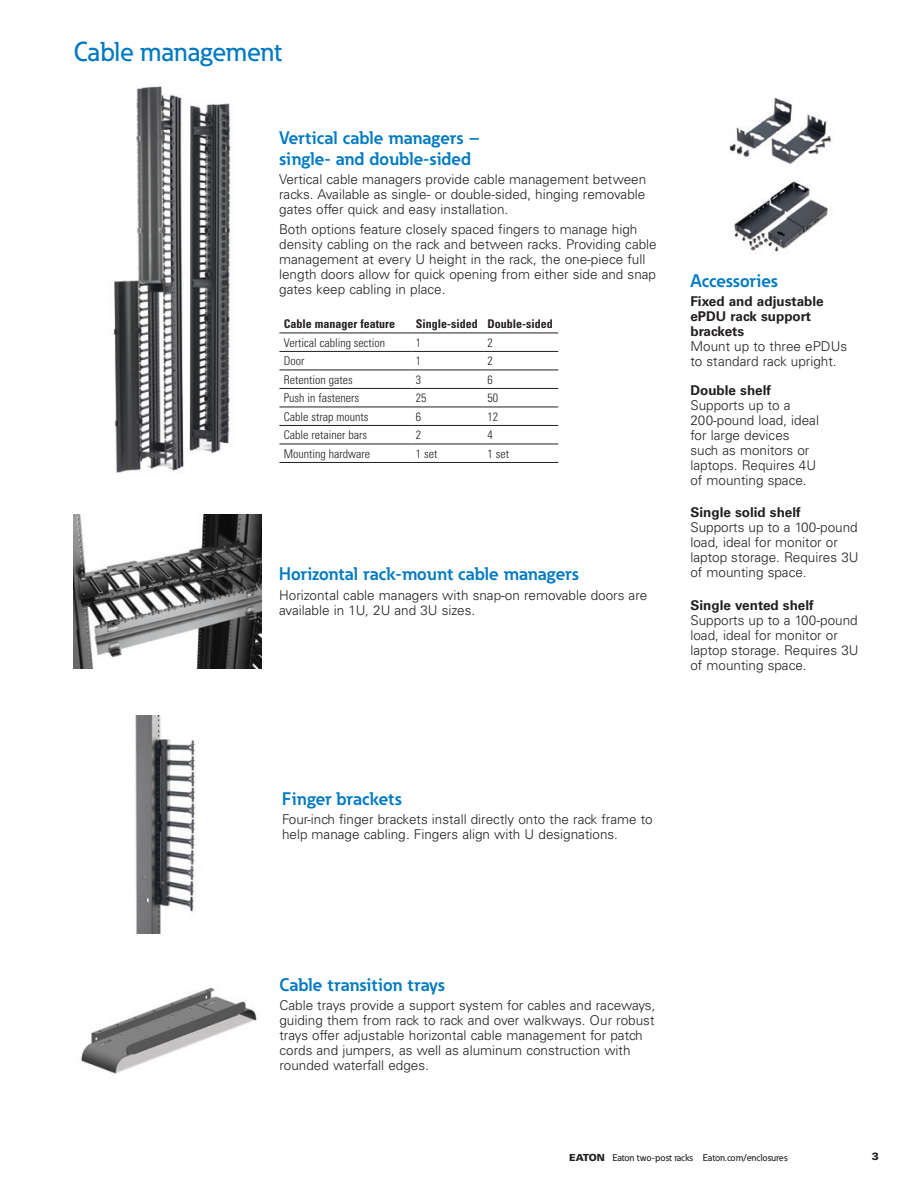
<style>
.page{position:relative;width:918px;height:1188px;background:#fff}
.page>*{position:absolute;margin:0;border:0;box-sizing:border-box;transform-origin:0 0}
.t1{font:500 27px "Eaton";color:#0079c2}
.t2{font:700 18px/21px "Eaton";color:#007ac2}
.t3{font:300 13.5px/15px "Univers LT Std";color:#231f20}
.t4{font:700 13.5px/15px "Univers LT Std";color:#231f20}
.t5{font:300 condensed 12px "Univers";color:#231f20}
.t6{font:700 condensed 12px "Univers LT Std";color:#231f20}
.t7{font:900 10.5px "Univers LT Std";color:#231f20}
.t8{font:500 9.75px "Eaton";color:#231f20}
.s1{font-family:"Univers LT Std";font-weight:900}
</style>
<div class="page">
<hr style="left:279px;top:333px;width:132px;height:1px;background:#231f20">
<hr style="left:411px;top:333px;width:72px;height:1px;background:#231f20">
<hr style="left:483px;top:333px;width:75px;height:1px;background:#231f20">
<hr style="left:279px;top:351px;width:132px;height:1px;background:#231f20">
<hr style="left:411px;top:351px;width:72px;height:1px;background:#231f20">
<hr style="left:483px;top:351px;width:75px;height:1px;background:#231f20">
<hr style="left:279px;top:370px;width:132px;height:1px;background:#231f20">
<hr style="left:411px;top:370px;width:72px;height:1px;background:#231f20">
<hr style="left:483px;top:370px;width:75px;height:1px;background:#231f20">
<hr style="left:279px;top:388px;width:132px;height:1px;background:#231f20">
<hr style="left:411px;top:388px;width:72px;height:1px;background:#231f20">
<hr style="left:483px;top:388px;width:75px;height:1px;background:#231f20">
<hr style="left:279px;top:407px;width:132px;height:1px;background:#231f20">
<hr style="left:411px;top:407px;width:72px;height:1px;background:#231f20">
<hr style="left:483px;top:407px;width:75px;height:1px;background:#231f20">
<hr style="left:279px;top:425px;width:132px;height:1px;background:#231f20">
<hr style="left:411px;top:425px;width:72px;height:1px;background:#231f20">
<hr style="left:483px;top:425px;width:75px;height:1px;background:#231f20">
<hr style="left:279px;top:444px;width:132px;height:1px;background:#231f20">
<hr style="left:411px;top:444px;width:72px;height:1px;background:#231f20">
<hr style="left:483px;top:444px;width:75px;height:1px;background:#231f20">
<hr style="left:279px;top:462px;width:132px;height:1px;background:#231f20">
<hr style="left:411px;top:462px;width:72px;height:1px;background:#231f20">
<hr style="left:483px;top:462px;width:75px;height:1px;background:#231f20">
<img style="left:113px;top:86px;width:119px;height:387px">
<img style="left:74px;top:514px;width:187px;height:154px">
<img style="left:135px;top:715px;width:68px;height:218px">
<img style="left:81px;top:987px;width:176px;height:87px">
<img style="left:734px;top:181px;width:94px;height:71px">
<img style="left:729px;top:98px;width:102px;height:66px">
<h1 class="t1" style="left:74px;top:35px;width:209px">Cable management</h1>
<h2 class="t2" style="left:279px;top:127px;width:202px">Vertical cable managers – single- and double-sided</h2>
<p class="t3" style="left:279px;top:172px;width:369px;text-align:justify">Vertical cable managers provide cable management between racks. Available as single- or double-sided, hinging removable gates offer quick and easy installation.</p>
<p class="t3" style="left:279px;top:221px;width:379px">Both options feature closely spaced fingers to manage high density cabling on the rack and between racks. Providing cable management at every U height in the rack, the one-piece full length doors allow for quick opening from either side and snap gates keep cabling in place.</p>
<p class="t6" style="left:284px;top:317px;width:113px">Cable manager feature</p>
<p class="t6" style="left:416px;top:317px;width:139px">Single-sided Double-sided</p>
<p class="t5" style="left:284px;top:335px;width:103px">Vertical cabling section</p>
<p class="t5" style="left:416px;top:335px;width:7px">1</p>
<p class="t5" style="left:488px;top:335px;width:7px">2</p>
<p class="t5" style="left:284px;top:354px;width:22px">Door</p>
<p class="t5" style="left:416px;top:354px;width:7px">1</p>
<p class="t5" style="left:488px;top:354px;width:7px">2</p>
<p class="t5" style="left:284px;top:373px;width:70px">Retention gates</p>
<p class="t5" style="left:416px;top:373px;width:7px">3</p>
<p class="t5" style="left:488px;top:373px;width:7px">6</p>
<p class="t5" style="left:284px;top:391px;width:77px">Push in fasteners</p>
<p class="t5" style="left:416px;top:391px;width:12px">25</p>
<p class="t5" style="left:488px;top:391px;width:12px">50</p>
<p class="t5" style="left:284px;top:410px;width:86px">Cable strap mounts</p>
<p class="t5" style="left:416px;top:410px;width:7px">6</p>
<p class="t5" style="left:488px;top:410px;width:12px">12</p>
<p class="t5" style="left:284px;top:428px;width:85px">Cable retainer bars</p>
<p class="t5" style="left:416px;top:428px;width:7px">2</p>
<p class="t5" style="left:488px;top:428px;width:7px">4</p>
<p class="t5" style="left:284px;top:447px;width:88px">Mounting hardware</p>
<p class="t5" style="left:416px;top:447px;width:23px">1 set</p>
<p class="t5" style="left:488px;top:447px;width:23px">1 set</p>
<h2 class="t2" style="left:279px;top:563px;width:301px">Horizontal rack-mount cable managers</h2>
<p class="t3" style="left:279px;top:587px;width:370px">Horizontal cable managers with snap-on removable doors are available in 1U, 2U and 3U sizes.</p>
<h2 class="t2" style="left:690px;top:270px;width:89px">Accessories</h2>
<p class="t4" style="left:690px;top:294px;width:135px">Fixed and adjustable ePDU rack support brackets</p>
<p class="t3" style="left:690px;top:339px;width:158px">Mount up to three ePDUs to standard rack upright.</p>
<p class="t4" style="left:690px;top:383px;width:82px">Double shelf</p>
<p class="t3" style="left:690px;top:397px;width:130px">Supports up to a<br>200-pound load, ideal for large devices such as monitors or laptops. Requires 4U of mounting space.</p>
<p class="t4" style="left:690px;top:505px;width:112px">Single solid shelf</p>
<p class="t3" style="left:690px;top:520px;width:170px">Supports up to a 100-pound load, ideal for monitor or laptop storage. Requires 3U of mounting space.</p>
<p class="t4" style="left:690px;top:598px;width:125px">Single vented shelf</p>
<p class="t3" style="left:690px;top:613px;width:170px">Supports up to a 100-pound load, ideal for monitor or laptop storage. Requires 3U of mounting space.</p>
<h2 class="t2" style="left:282px;top:788px;width:121px">Finger brackets</h2>
<p class="t3" style="left:282px;top:812px;width:372px">Four-inch finger brackets install directly onto the rack frame to help manage cabling. Fingers align with U designations.</p>
<h2 class="t2" style="left:279px;top:974px;width:167px">Cable transition trays</h2>
<p class="t3" style="left:279px;top:998px;width:378px">Cable trays provide a support system for cables and raceways, guiding them from rack to rack and over walkways. Our robust trays offer adjustable horizontal cable management for patch cords and jumpers, as well as aluminum construction with rounded waterfall edges.</p>
<p class="t8" style="left:569px;top:1151px;width:220px"><span class="s1">EATON</span> Eaton two-post racks Eaton.com/enclosures</p>
<p class="t7" style="left:872px;top:1150px;width:9px">3</p>
</div>
